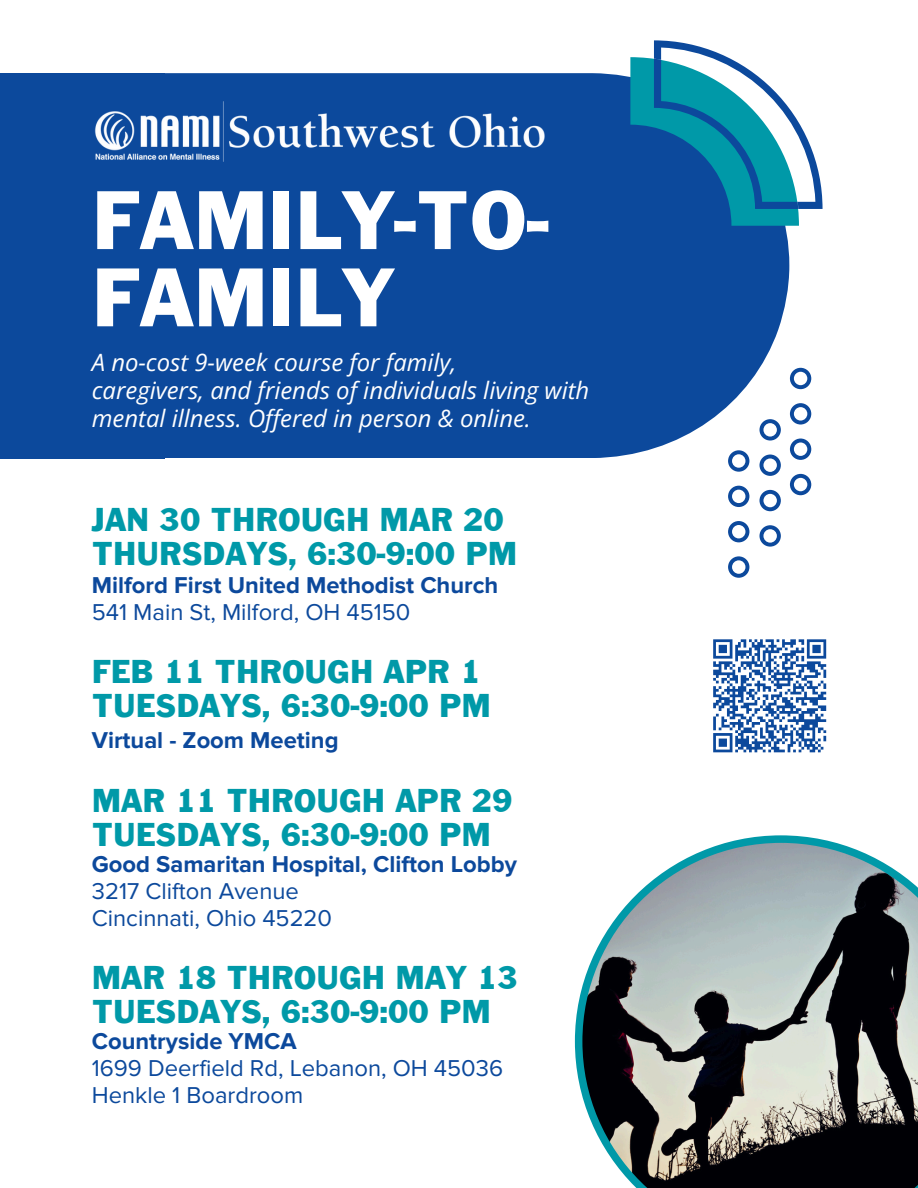
<style>
.page{position:relative;width:918px;height:1188px;background:#fff}
.page>*{position:absolute;margin:0;border:0;box-sizing:border-box;transform-origin:0 0}
.t1{font:86.7px/77.2px "Franklin Gothic";color:#fff}
.t2{font:34.35px/33.8px "Franklin Gothic";color:#0099a8}
.t3{font:italic 23.85px "Open Sans";color:#fff}
.t4{font:23.7px "Proxima Nova";color:#0c499c}
.t5{font:700 23.7px "Proxima Nova";color:#0c499c}
</style>
<div class="page">
<div style="left:0;top:73px;width:165px;height:385px;background:#0c499c"></div>
<div style="left:165px;top:73px;width:624px;height:385px;background:#0c499c"></div>
<img style="left:94px;top:100px;width:458px;height:63px">
<svg style="left:713px;top:639px;width:113px;height:113px"></svg>
<svg style="left:790px;top:368px;width:21px;height:127px"></svg>
<svg style="left:760px;top:419px;width:21px;height:128px"></svg>
<svg style="left:728px;top:450px;width:21px;height:128px"></svg>
<svg style="left:575px;top:835px;width:343px;height:353px;background:#7b8484"></svg>
<svg style="left:630px;top:40px;width:192px;height:186px"></svg>
<p class="t1" style="left:92px;top:188px;width:458px">FAMILY-TO-<br>FAMILY</p>
<h2 class="t3" style="left:92px;top:346px;width:366px">A no-cost 9-week course for family,</h2>
<p class="t3" style="left:92px;top:374px;width:499px">caregivers, and friends of individuals living with</p>
<p class="t3" style="left:92px;top:402px;width:441px">mental illness. Offered in person &amp; online.</p>
<p class="t2" style="left:92px;top:505px;width:427px">JAN 30 THROUGH MAR 20<br>THURSDAYS, 6:30-9:00 PM</p>
<h1 class="t5" style="left:92px;top:572px;width:408px">Milford First United Methodist Church</h1>
<p class="t4" style="left:92px;top:598px;width:320px">541 Main St, Milford, OH 45150</p>
<p class="t2" style="left:92px;top:657px;width:401px">FEB 11 THROUGH APR 1<br>TUESDAYS, 6:30-9:00 PM</p>
<p class="t5" style="left:92px;top:727px;width:248px">Virtual - Zoom Meeting</p>
<p class="t2" style="left:92px;top:786px;width:422px">MAR 11 THROUGH APR 29<br>TUESDAYS, 6:30-9:00 PM</p>
<p class="t5" style="left:92px;top:851px;width:427px">Good Samaritan Hospital, Clifton Lobby</p>
<p class="t4" style="left:92px;top:878px;width:209px">3217 Clifton Avenue</p>
<h2 class="t4" style="left:92px;top:904px;width:242px">Cincinnati, Ohio 45220</h2>
<p class="t2" style="left:92px;top:963px;width:427px">MAR 18 THROUGH MAY 13<br>TUESDAYS, 6:30-9:00 PM</p>
<h2 class="t5" style="left:92px;top:1027px;width:207px">Countryside YMCA</h2>
<h3 class="t4" style="left:92px;top:1054px;width:413px">1699 Deerfield Rd, Lebanon, OH 45036</h3>
<p class="t4" style="left:92px;top:1081px;width:213px">Henkle 1 Boardroom</p>
</div>
